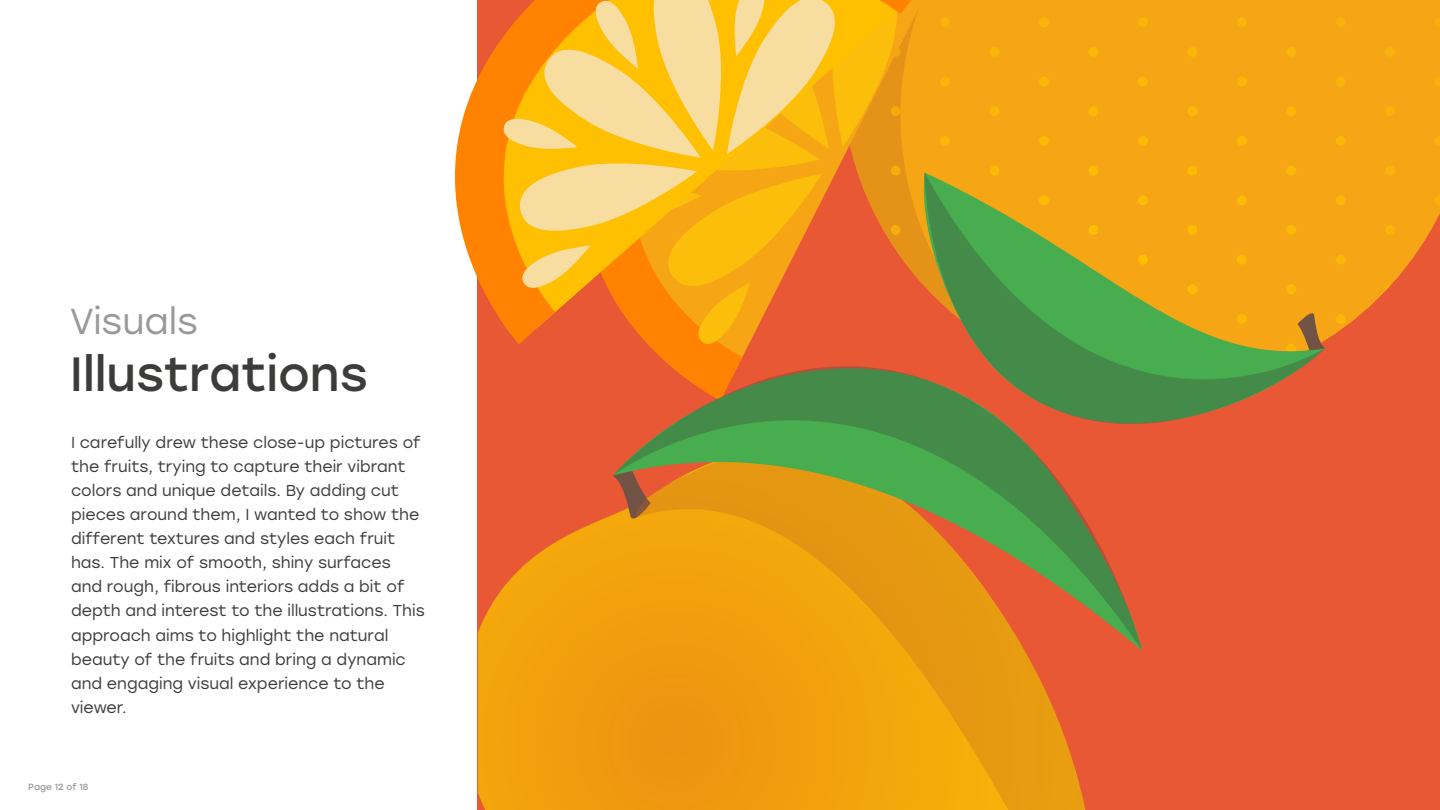
<style>
.page{position:relative;width:1440px;height:810px;background:#fff}
.page>*{position:absolute;margin:0;border:0;box-sizing:border-box;transform-origin:0 0}
.t1{font:48px "Stolzl";color:#3c3c3b}
.t2{font:36px "Stolzl";color:#999}
.t3{font:15.75px/24px "Stolzl";color:#3c3c3b}
.t4{font:9px "Stolzl";color:#999}
</style>
<div class="page">
<div style="left:478px;top:0;width:962px;height:810px;background:#e95835"></div>
<div style="left:966px;top:0;width:474px;height:340px;background:#f6a615"></div>
<svg style="left:1435px;top:314px;width:5px;height:10px"></svg>
<svg style="left:1336px;top:314px;width:10px;height:10px"></svg>
<svg style="left:1435px;top:255px;width:5px;height:10px"></svg>
<svg style="left:1385px;top:284px;width:6px;height:7px"></svg>
<svg style="left:1336px;top:255px;width:10px;height:10px"></svg>
<svg style="left:1435px;top:195px;width:5px;height:10px"></svg>
<svg style="left:1385px;top:225px;width:10px;height:10px"></svg>
<svg style="left:1336px;top:195px;width:10px;height:10px"></svg>
<svg style="left:1435px;top:136px;width:5px;height:10px"></svg>
<svg style="left:1385px;top:166px;width:10px;height:10px"></svg>
<svg style="left:1336px;top:136px;width:10px;height:10px"></svg>
<svg style="left:1286px;top:166px;width:10px;height:7px"></svg>
<svg style="left:1237px;top:136px;width:10px;height:10px"></svg>
<svg style="left:1187px;top:166px;width:10px;height:7px"></svg>
<svg style="left:1138px;top:136px;width:10px;height:10px"></svg>
<svg style="left:1089px;top:166px;width:9px;height:7px"></svg>
<svg style="left:1039px;top:136px;width:10px;height:10px"></svg>
<svg style="left:990px;top:166px;width:9px;height:7px"></svg>
<svg style="left:1435px;top:77px;width:5px;height:10px"></svg>
<svg style="left:1385px;top:106px;width:10px;height:10px"></svg>
<svg style="left:1336px;top:77px;width:10px;height:10px"></svg>
<svg style="left:1286px;top:106px;width:10px;height:10px"></svg>
<svg style="left:1237px;top:77px;width:10px;height:10px"></svg>
<svg style="left:1187px;top:106px;width:10px;height:10px"></svg>
<svg style="left:1138px;top:77px;width:10px;height:10px"></svg>
<svg style="left:1089px;top:106px;width:9px;height:10px"></svg>
<svg style="left:1039px;top:77px;width:10px;height:10px"></svg>
<svg style="left:990px;top:106px;width:9px;height:10px"></svg>
<svg style="left:1435px;top:17px;width:5px;height:10px"></svg>
<svg style="left:1385px;top:47px;width:10px;height:10px"></svg>
<svg style="left:1336px;top:17px;width:10px;height:10px"></svg>
<svg style="left:1286px;top:47px;width:10px;height:10px"></svg>
<svg style="left:1237px;top:17px;width:10px;height:10px"></svg>
<svg style="left:1187px;top:47px;width:10px;height:10px"></svg>
<svg style="left:1138px;top:17px;width:10px;height:10px"></svg>
<svg style="left:1089px;top:47px;width:9px;height:10px"></svg>
<svg style="left:1039px;top:17px;width:10px;height:10px"></svg>
<svg style="left:990px;top:47px;width:9px;height:10px"></svg>
<svg style="left:966px;top:173px;width:359px;height:251px;fill:#f6a615"></svg>
<svg style="left:931px;top:0;width:35px;height:301px;fill:#f6a615"></svg>
<svg style="left:455px;top:0;width:476px;height:344px"></svg>
<svg style="left:502px;top:0;width:401px;height:344px"></svg>
<svg style="left:478px;top:515px;width:158px;height:295px"></svg>
<svg style="left:636px;top:651px;width:448px;height:159px;fill:#ef9c0f"></svg>
<svg style="left:613px;top:301px;width:529px;height:65px"></svg>
<svg style="left:613px;top:366px;width:529px;height:285px"></svg>
<svg style="left:931px;top:801px;width:155px;height:9px"></svg>
<h2 class="t2" style="left:70px;top:296px;width:130px">Visuals</h2>
<h1 class="t1" style="left:70px;top:340px;width:300px">Illustrations</h1>
<p class="t3" style="left:71px;top:430px;width:355px">I carefully drew these close-up pictures of the fruits, trying to capture their vibrant colors and unique details. By adding cut pieces around them, I wanted to show the different textures and styles each fruit has. The mix of smooth, shiny surfaces and rough, fibrous interiors adds a bit of depth and interest to the illustrations. This approach aims to highlight the natural beauty of the fruits and bring a dynamic and engaging visual experience to the viewer.</p>
<p class="t4" style="left:28px;top:781px;width:62px">Page 12 of 18</p>
</div>
